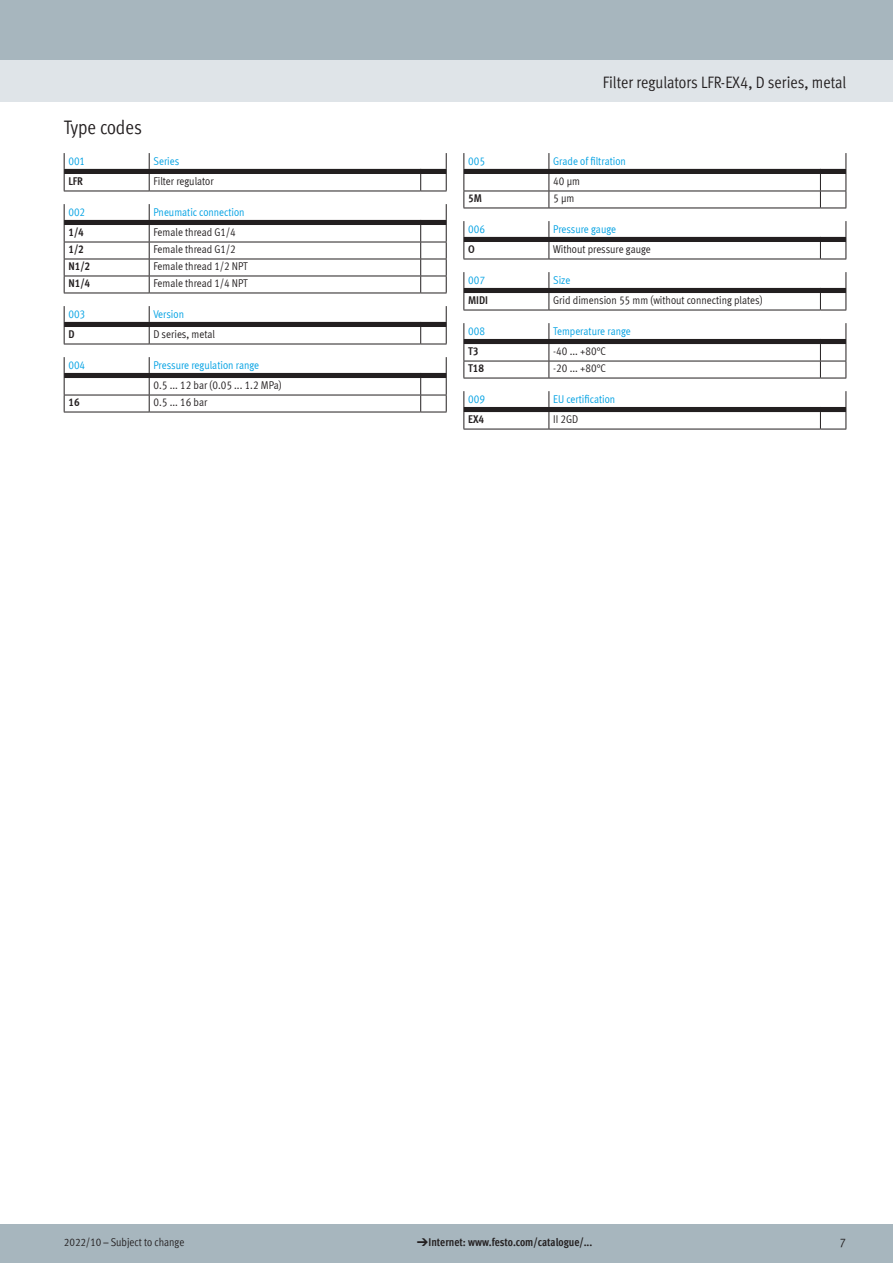
<style>
.page{position:relative;width:893px;height:1263px;background:#fff}
.page>*{position:absolute;margin:0;border:0;box-sizing:border-box;transform-origin:0 0}
.t1{font:condensed 19.5px "Festo";color:#231f20}
.t2{font:condensed 16.5px "Festo";color:#231f20}
.t3{font:condensed 12.75px "Festo";color:#231f20}
.t4{font:11.25px "Meta Cond LF";color:#231f20}
.t5{font:11.25px "Meta Cond LF";color:#00a1e3}
.t6{font:700 condensed 11.25px "Festo";color:#231f20}
.t7{font:700 11.25px "Meta Cond LF";color:#231f20}
.t8{font:condensed 11.25px "Festo";letter-spacing:-.005em;color:#231f20}
.s1{font-family:"Meto Pict 182";font-weight:400;font-stretch:normal}
</style>
<div class="page">
<div style="left:0;top:1225px;width:893px;height:38px;background:#a7b6be"></div>
<div style="left:0;top:60px;width:893px;height:42px;background:#dfe4e8"></div>
<div style="left:0;top:0;width:893px;height:60px;background:#a7b6be"></div>
<svg style="left:64px;top:153px;width:383px;height:39px"></svg>
<svg style="left:64px;top:204px;width:383px;height:90px"></svg>
<svg style="left:64px;top:306px;width:383px;height:39px"></svg>
<svg style="left:64px;top:357px;width:383px;height:56px"></svg>
<svg style="left:463px;top:153px;width:384px;height:56px"></svg>
<svg style="left:463px;top:221px;width:384px;height:39px"></svg>
<svg style="left:463px;top:272px;width:384px;height:39px"></svg>
<svg style="left:463px;top:323px;width:384px;height:56px"></svg>
<svg style="left:463px;top:391px;width:384px;height:39px"></svg>
<h1 class="t1" style="left:64px;top:113px;width:80px">Type codes</h1>
<p class="t5" style="left:68px;top:154px;width:18px">001</p>
<p class="t5" style="left:153px;top:154px;width:27px">Series</p>
<p class="t7" style="left:68px;top:174px;width:16px">LFR</p>
<p class="t4" style="left:153px;top:174px;width:62px">Filter regulator</p>
<p class="t5" style="left:68px;top:205px;width:18px">002</p>
<p class="t5" style="left:153px;top:205px;width:93px">Pneumatic connection</p>
<p class="t7" style="left:68px;top:225px;width:17px">1/4</p>
<p class="t4" style="left:153px;top:225px;width:84px">Female thread G1/4</p>
<p class="t7" style="left:68px;top:242px;width:17px">1/2</p>
<p class="t4" style="left:153px;top:242px;width:84px">Female thread G1/2</p>
<p class="t7" style="left:68px;top:259px;width:23px">N1/2</p>
<p class="t4" style="left:153px;top:259px;width:96px">Female thread 1/2 NPT</p>
<p class="t7" style="left:68px;top:276px;width:23px">N1/4</p>
<p class="t4" style="left:153px;top:276px;width:96px">Female thread 1/4 NPT</p>
<p class="t5" style="left:68px;top:307px;width:18px">003</p>
<p class="t5" style="left:153px;top:307px;width:32px">Version</p>
<p class="t7" style="left:68px;top:327px;width:8px">D</p>
<p class="t4" style="left:153px;top:327px;width:63px">D series, metal</p>
<p class="t5" style="left:68px;top:358px;width:18px">004</p>
<p class="t5" style="left:153px;top:358px;width:107px">Pressure regulation range</p>
<p class="t4" style="left:153px;top:378px;width:130px">0.5 ... 12 bar (0.05 ... 1.2 MPa)</p>
<p class="t7" style="left:68px;top:395px;width:13px">16</p>
<p class="t4" style="left:153px;top:395px;width:55px">0.5 ... 16 bar</p>
<h2 class="t2" style="left:603px;top:71px;width:245px">Filter regulators LFR-EX4, D series, metal</h2>
<p class="t5" style="left:468px;top:154px;width:18px">005</p>
<p class="t5" style="left:553px;top:154px;width:74px">Grade of filtration</p>
<p class="t4" style="left:553px;top:174px;width:28px">40 µm</p>
<p class="t7" style="left:468px;top:191px;width:15px">5M</p>
<p class="t4" style="left:553px;top:191px;width:23px">5 µm</p>
<p class="t5" style="left:468px;top:222px;width:18px">006</p>
<p class="t5" style="left:553px;top:222px;width:64px">Pressure gauge</p>
<p class="t7" style="left:468px;top:242px;width:8px">O</p>
<p class="t4" style="left:553px;top:242px;width:99px">Without pressure gauge</p>
<p class="t5" style="left:468px;top:273px;width:18px">007</p>
<p class="t5" style="left:553px;top:273px;width:19px">Size</p>
<p class="t7" style="left:468px;top:293px;width:22px">MIDI</p>
<p class="t4" style="left:553px;top:293px;width:211px">Grid dimension 55 mm (without connecting plates)</p>
<p class="t5" style="left:468px;top:324px;width:18px">008</p>
<p class="t5" style="left:553px;top:324px;width:79px">Temperature range</p>
<p class="t7" style="left:468px;top:344px;width:12px">T3</p>
<p class="t4" style="left:553px;top:344px;width:54px">-40 ... +80°C</p>
<p class="t7" style="left:468px;top:361px;width:18px">T18</p>
<p class="t4" style="left:553px;top:361px;width:54px">-20 ... +80°C</p>
<p class="t5" style="left:468px;top:392px;width:18px">009</p>
<p class="t5" style="left:553px;top:392px;width:64px">EU certification</p>
<p class="t7" style="left:468px;top:412px;width:18px">EX4</p>
<p class="t4" style="left:553px;top:412px;width:27px">II 2GD</p>
<p class="t8" style="left:64px;top:1234px;width:122px">2022/10 – Subject to change</p>
<p class="t6" style="left:417px;top:1234px;width:177px"><span class="s1">d</span> Internet: www.festo.com/catalogue/...</p>
<p class="t3" style="left:840px;top:1233px;width:8px">7</p>
</div>
